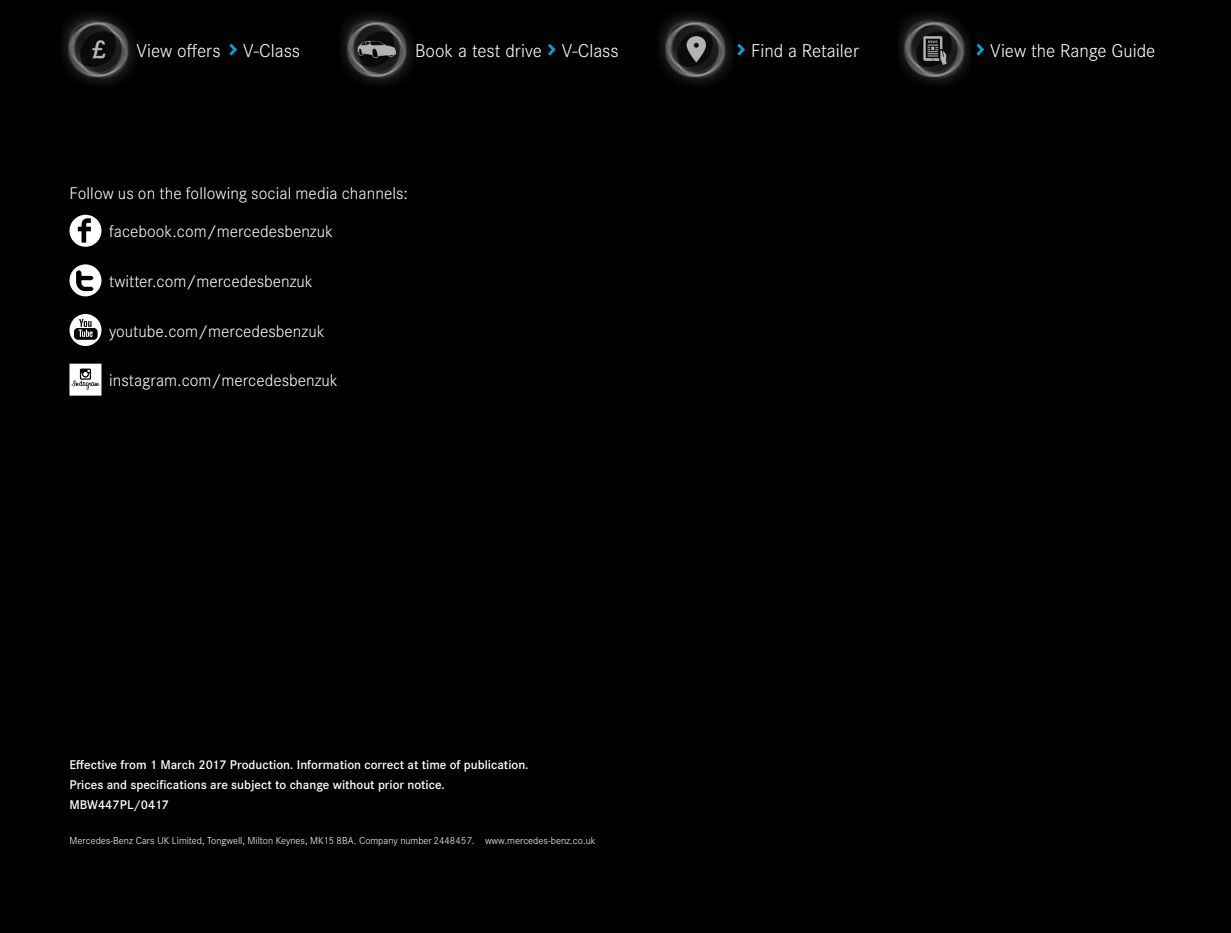
<style>
.page{position:relative;width:1231px;height:933px;background:#fff}
.page>*{position:absolute;margin:0;border:0;box-sizing:border-box;transform-origin:0 0}
.t1{font:300 19.25px "Corporate S";color:#fff}
.t2{font:300 17.5px "Corporate S";color:#fff}
.t3{font:600 13.12px/19.8px "Corporate S";color:#fff}
.t4{font:300 10.5px "Corporate S";color:#fff}
</style>
<div class="page">
<div style="left:0;top:99px;width:1230px;height:834px;background:#000"></div>
<svg style="left:69px;top:215px;width:32px;height:32px"></svg>
<svg style="left:69px;top:264px;width:32px;height:32px"></svg>
<svg style="left:69px;top:314px;width:32px;height:32px"></svg>
<svg style="left:69px;top:363px;width:32px;height:32px"></svg>
<div style="left:0;top:0;width:1230px;height:99px;background:#000"></div>
<img style="left:651px;top:0;width:90px;height:99px">
<svg style="left:737px;top:44px;width:8px;height:12px"></svg>
<img style="left:55px;top:0;width:89px;height:99px">
<svg style="left:229px;top:44px;width:8px;height:12px"></svg>
<img style="left:333px;top:0;width:89px;height:99px">
<svg style="left:547px;top:44px;width:8px;height:12px"></svg>
<img style="left:890px;top:0;width:90px;height:99px">
<svg style="left:976px;top:44px;width:8px;height:12px"></svg>
<p class="t1" style="left:136px;top:40px;width:165px">View offers V-Class</p>
<p class="t1" style="left:415px;top:40px;width:205px">Book a test drive V-Class</p>
<p class="t1" style="left:751px;top:40px;width:109px">Find a Retailer</p>
<p class="t1" style="left:990px;top:40px;width:166px">View the Range Guide</p>
<p class="t2" style="left:69px;top:183px;width:340px">Follow us on the following social media channels:</p>
<p class="t2" style="left:109px;top:222px;width:225px">facebook.com/mercedesbenzuk</p>
<p class="t2" style="left:109px;top:271px;width:205px">twitter.com/mercedesbenzuk</p>
<p class="t2" style="left:109px;top:321px;width:217px">youtube.com/mercedesbenzuk</p>
<p class="t2" style="left:109px;top:370px;width:230px">instagram.com/mercedesbenzuk</p>
<p class="t3" style="left:69px;top:755px;width:460px">Effective from 1 March 2017 Production. Information correct at time of publication.<br>Prices and specifications are subject to change without prior notice.<br>MBW447PL/0417</p>
<p class="t4" style="left:69px;top:834px;width:527px">Mercedes-Benz Cars UK Limited, Tongwell, Milton Keynes, MK15 8BA. Company number 2448457. www.mercedes-benz.co.uk</p>
</div>
